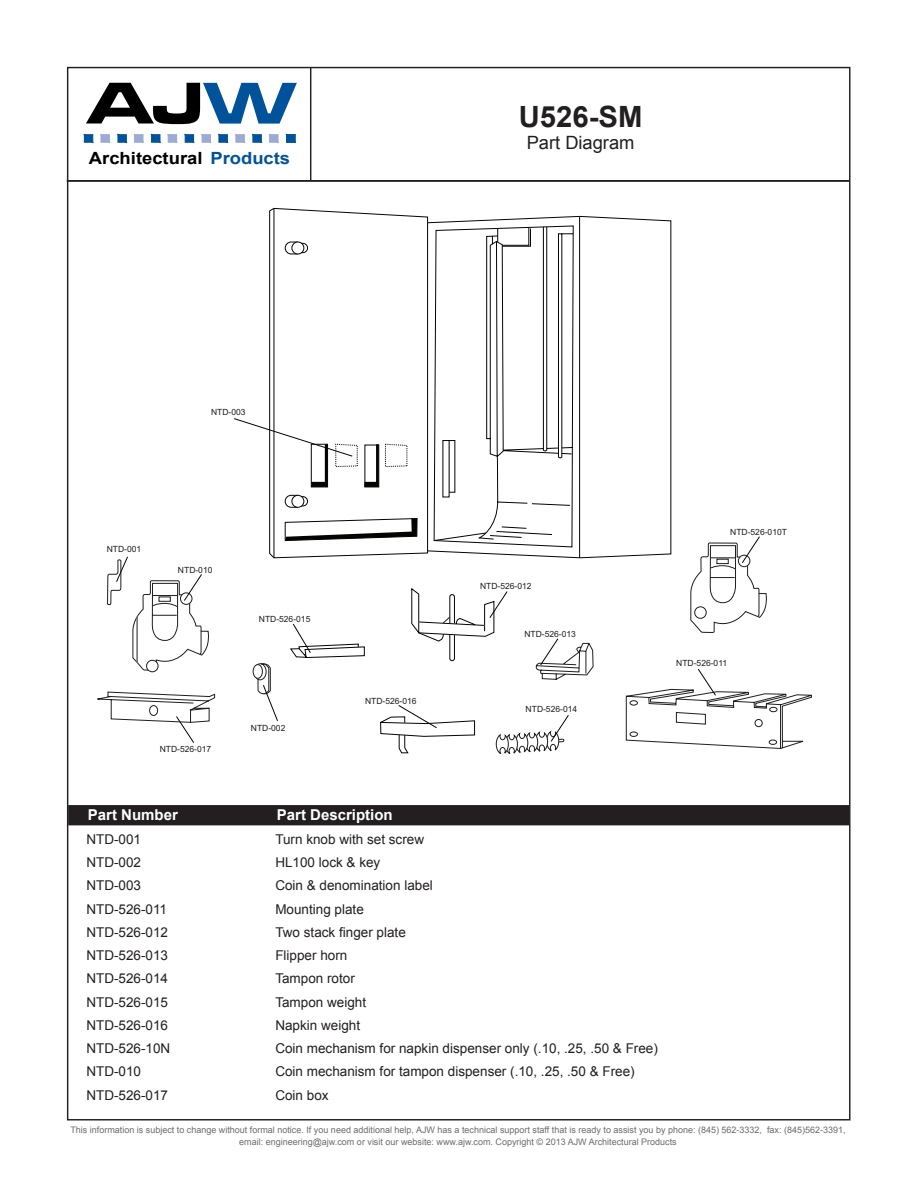
<style>
.page{position:relative;width:918px;height:1188px;background:#fff}
.page>*{position:absolute;margin:0;border:0;box-sizing:border-box;transform-origin:0 0}
.t1{font:700 expanded 61.2px "Microgramma DCE";color:#000;scale:1.09 1}
.t2{font:700 29.25px "Arial";color:#231f20}
.t3{font:18.3px "Arial";color:#231f20}
.t4{font:700 16.8px "Arial";color:#000;scale:1.09 1}
.t5{font:700 15px "Arial";color:#fff}
.t6{font:13.5px "Arial";color:#231f20}
.t7{font:9px/12px "Arial";color:#6c6d70;text-align:center}
.t8{font:8.55px "Arial";color:#201d1e}
.s1{font-size:61.05px;color:#00539b}
.s2{color:#00539b}
</style>
<div class="page">
<hr style="left:310px;top:68px;width:1px;height:112px;background:#231f20">
<div style="left:68px;top:805px;width:781px;height:20px;background:#231f20"></div>
<svg style="left:594px;top:216px;width:77px;height:342px"></svg>
<svg style="left:626px;top:536px;width:186px;height:213px"></svg>
<svg style="left:97px;top:208px;width:497px;height:546px"></svg>
<hr style="left:67px;top:180px;width:782px;height:2px;background:#231f20">
<svg style="left:84px;top:134px;width:10px;height:9px"></svg>
<svg style="left:117px;top:134px;width:10px;height:9px"></svg>
<svg style="left:151px;top:134px;width:10px;height:9px"></svg>
<svg style="left:184px;top:134px;width:10px;height:9px"></svg>
<svg style="left:100px;top:134px;width:10px;height:9px"></svg>
<svg style="left:134px;top:134px;width:10px;height:9px"></svg>
<svg style="left:167px;top:134px;width:10px;height:9px"></svg>
<svg style="left:201px;top:134px;width:10px;height:9px"></svg>
<svg style="left:218px;top:134px;width:10px;height:9px"></svg>
<svg style="left:235px;top:134px;width:10px;height:9px"></svg>
<svg style="left:252px;top:134px;width:10px;height:9px"></svg>
<svg style="left:269px;top:134px;width:10px;height:9px"></svg>
<svg style="left:286px;top:134px;width:10px;height:9px"></svg>
<h1 class="t1" style="left:87px;top:62px;width:193px">AJ<span class="s1">W</span></h1>
<p class="t4" style="left:89px;top:147px;width:186px">Architectural <span class="s2">Products</span></p>
<p class="t2" style="left:519px;top:98px;width:125px">U526-SM</p>
<p class="t3" style="left:527px;top:131px;width:109px">Part Diagram</p>
<p class="t8" style="left:211px;top:407px;width:36px">NTD-003</p>
<p class="t8" style="left:107px;top:543px;width:36px">NTD-001</p>
<p class="t8" style="left:178px;top:564px;width:36px">NTD-010</p>
<p class="t8" style="left:259px;top:613px;width:53px">NTD-526-015</p>
<p class="t8" style="left:160px;top:744px;width:53px">NTD-526-017</p>
<p class="t8" style="left:251px;top:722px;width:36px">NTD-002</p>
<p class="t8" style="left:365px;top:695px;width:53px">NTD-526-016</p>
<p class="t8" style="left:480px;top:580px;width:53px">NTD-526-012</p>
<p class="t8" style="left:524px;top:628px;width:53px">NTD-526-013</p>
<p class="t8" style="left:526px;top:704px;width:53px">NTD-526-014</p>
<p class="t8" style="left:730px;top:527px;width:58px">NTD-526-010T</p>
<p class="t8" style="left:676px;top:657px;width:52px">NTD-526-011</p>
<p class="t5" style="left:88px;top:805px;width:92px">Part Number</p>
<p class="t5" style="left:277px;top:805px;width:117px">Part Description</p>
<p class="t6" style="left:86px;top:830px;width:56px">NTD-001</p>
<p class="t6" style="left:275px;top:830px;width:150px">Turn knob with set screw</p>
<p class="t6" style="left:86px;top:853px;width:56px">NTD-002</p>
<p class="t6" style="left:275px;top:853px;width:107px">HL100 lock &amp; key</p>
<p class="t6" style="left:86px;top:877px;width:56px">NTD-003</p>
<p class="t6" style="left:275px;top:877px;width:159px">Coin &amp; denomination label</p>
<p class="t6" style="left:86px;top:900px;width:82px">NTD-526-011</p>
<p class="t6" style="left:275px;top:900px;width:90px">Mounting plate</p>
<p class="t6" style="left:86px;top:923px;width:83px">NTD-526-012</p>
<p class="t6" style="left:275px;top:923px;width:132px">Two stack finger plate</p>
<p class="t6" style="left:86px;top:946px;width:83px">NTD-526-013</p>
<p class="t6" style="left:275px;top:946px;width:74px">Flipper horn</p>
<p class="t6" style="left:86px;top:970px;width:83px">NTD-526-014</p>
<p class="t6" style="left:275px;top:970px;width:81px">Tampon rotor</p>
<p class="t6" style="left:86px;top:993px;width:83px">NTD-526-015</p>
<p class="t6" style="left:275px;top:993px;width:92px">Tampon weight</p>
<p class="t6" style="left:86px;top:1016px;width:83px">NTD-526-016</p>
<p class="t6" style="left:275px;top:1016px;width:86px">Napkin weight</p>
<p class="t6" style="left:86px;top:1039px;width:86px">NTD-526-10N</p>
<p class="t6" style="left:275px;top:1039px;width:384px">Coin mechanism for napkin dispenser only (.10, .25, .50 &amp; Free)</p>
<p class="t6" style="left:86px;top:1063px;width:56px">NTD-010</p>
<p class="t6" style="left:275px;top:1063px;width:361px">Coin mechanism for tampon dispenser (.10, .25, .50 &amp; Free)</p>
<p class="t6" style="left:86px;top:1086px;width:83px">NTD-526-017</p>
<p class="t6" style="left:275px;top:1086px;width:55px">Coin box</p>
<p class="t7" style="left:70px;top:1124px;width:777px">This information is subject to change without formal notice. If you need additional help, AJW has a technical support staff that is ready to assist you by phone: (845) 562-3332, fax: (845)562-3391, email: engineering@ajw.com or visit our website: www.ajw.com. Copyright © 2013 AJW Architectural Products</p>
</div>
